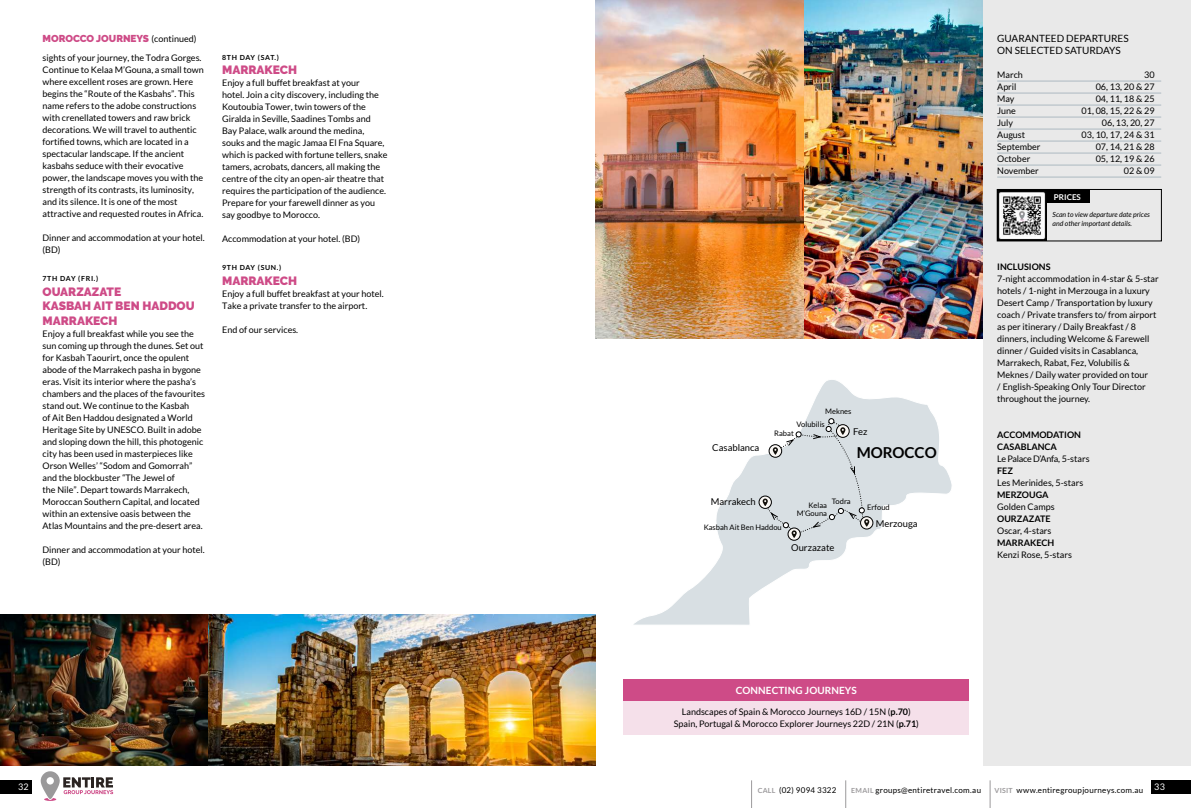
<style>
.page{position:relative;width:1191px;height:808px;background:#fff}
.page>*{position:absolute;margin:0;border:0;box-sizing:border-box;transform-origin:0 0}
.t1{font:700 15.1px "Lato";color:#000}
.t2{font:900 12px/14.4px "Raleway";color:#ce4b87}
.t3{font:10px/12px "Lato";color:#000}
.t4{font:900 10px "Raleway";color:#ce4b87}
.t5{font:700 10px "Lato";letter-spacing:.01em;color:#fff}
.t6{font:9.4px "Lato";color:#000}
.t7{font:9px/12px "Lato";color:#000}
.t8{font:700 9px/12px "Lato";color:#000}
.t9{font:9px "Lato";letter-spacing:-.025em;color:#000}
.t10{font:9px "Lato";color:#fff}
.t11{font:8px "Lato";letter-spacing:.03em;color:#000}
.t12{font:700 8px "Lato";color:#fff}
.t13{font:7.5px/7.5px "Lato";color:#000;text-align:right}
.t14{font:italic 7px/9px "Lato";color:#000}
.t15{font:700 7px "Lato";letter-spacing:.1em;color:#000}
.s1{font-family:"Lato";font-weight:400;font-size:9px;color:#000}
.s2{font-weight:700}
.s3{font-weight:700;font-size:7px;color:#9c9a9c}
</style>
<div class="page">
<div style="left:1151px;top:780px;width:40px;height:14px;background:#000"></div>
<div style="left:0;top:780px;width:32px;height:14px;background:#000"></div>
<svg style="left:41px;top:771px;width:72px;height:30px"></svg>
<svg style="left:751px;top:780px;width:1px;height:28px"></svg>
<svg style="left:845px;top:780px;width:1px;height:28px"></svg>
<svg style="left:990px;top:780px;width:1px;height:28px"></svg>
<img style="left:208px;top:614px;width:387px;height:151px">
<img style="left:0;top:614px;width:208px;height:151px">
<img style="left:803px;top:0;width:180px;height:339px">
<img style="left:595px;top:0;width:208px;height:339px">
<div style="left:983px;top:0;width:208px;height:765px;background:#e9e9e9"></div>
<hr style="left:997px;top:81px;width:164px;height:1px;background:#acb9c1">
<hr style="left:997px;top:93px;width:164px;height:1px;background:#acb9c1">
<hr style="left:997px;top:105px;width:164px;height:1px;background:#acb9c1">
<hr style="left:997px;top:117px;width:164px;height:1px;background:#acb9c1">
<hr style="left:997px;top:129px;width:164px;height:1px;background:#acb9c1">
<hr style="left:997px;top:141px;width:164px;height:1px;background:#acb9c1">
<hr style="left:997px;top:153px;width:164px;height:1px;background:#acb9c1">
<hr style="left:997px;top:165px;width:164px;height:1px;background:#acb9c1">
<hr style="left:997px;top:177px;width:164px;height:1px;background:#acb9c1">
<div style="left:624px;top:679px;width:345px;height:55px;background:#f5e0ea"></div>
<div style="left:624px;top:679px;width:345px;height:22px;background:#ce4b87"></div>
<svg style="left:633px;top:380px;width:319px;height:245px"></svg>
<div style="left:787px;top:528px;width:13px;height:12px;border:1px solid #000;border-radius:50%"></div>
<svg style="left:860px;top:517px;width:13px;height:12px"></svg>
<div style="left:860px;top:516px;width:13px;height:13px;border:1px solid #000;border-radius:50%"></div>
<svg style="left:759px;top:496px;width:12px;height:12px"></svg>
<div style="left:758px;top:496px;width:13px;height:13px;border:1px solid #000;border-radius:50%"></div>
<svg style="left:762px;top:418px;width:107px;height:120px;background:#d3d9dc"></svg>
<div style="left:997px;top:189px;width:92px;height:14px;background:#000"></div>
<div style="left:997px;top:189px;width:50px;height:52px;background:#000"></div>
<img style="left:998px;top:192px;width:48px;height:48px">
<p class="t4" style="left:43px;top:33px;width:155px">MOROCCO JOURNEYS <span class="s1">(continued)</span></p>
<p class="t7" style="left:43px;top:52px;width:163px">sights of your journey, the Todra Gorges.<br>Continue to Kelaa M’Gouna, a small town where excellent roses are grown. Here begins the “Route of the Kasbahs”. This name refers to the adobe constructions with crenellated towers and raw brick decorations. We will travel to authentic fortified towns, which are located in a spectacular landscape. If the ancient kasbahs seduce with their evocative power, the landscape moves you with the strength of its contrasts, its luminosity, and its silence. It is one of the most attractive and requested routes in Africa.</p>
<p class="t7" style="left:43px;top:232px;width:164px">Dinner and accommodation at your hotel. (BD)</p>
<p class="t15" style="left:43px;top:275px;width:57px">7TH DAY (FRI.)</p>
<h2 class="t2" style="left:43px;top:284px;width:154px">OUARZAZATE<br>KASBAH AIT BEN HADDOU<br>MARRAKECH</h2>
<p class="t7" style="left:43px;top:327px;width:164px">Enjoy a full breakfast while you see the sun coming up through the dunes. Set out for Kasbah Taourirt, once the opulent abode of the Marrakech pasha in bygone eras. Visit its interior where the pasha’s chambers and the places of the favourites stand out. We continue to the Kasbah<br>of Ait Ben Haddou designated a World Heritage Site by UNESCO. Built in adobe and sloping down the hill, this photogenic city has been used in masterpieces like Orson Welles’ “Sodom and Gomorrah” and the blockbuster “The Jewel of<br>the Nile”. Depart towards Marrakech, Moroccan Southern Capital, and located within an extensive oasis between the Atlas Mountains and the pre-desert area.</p>
<p class="t7" style="left:43px;top:543px;width:164px">Dinner and accommodation at your hotel. (BD)</p>
<p class="t15" style="left:222px;top:53px;width:58px">8TH DAY (SAT.)</p>
<h2 class="t2" style="left:222px;top:63px;width:77px">MARRAKECH</h2>
<p class="t7" style="left:222px;top:77px;width:167px">Enjoy a full buffet breakfast at your<br>hotel. Join a city discovery, including the Koutoubia Tower, twin towers of the Giralda in Seville, Saadines Tombs and Bay Palace, walk around the medina, souks and the magic Jamaa El Fna Square, which is packed with fortune tellers, snake tamers, acrobats, dancers, all making the centre of the city an open-air theatre that requires the participation of the audience.<br>Prepare for your farewell dinner as you say goodbye to Morocco.</p>
<p class="t7" style="left:222px;top:233px;width:139px">Accommodation at your hotel. (BD)</p>
<p class="t15" style="left:222px;top:264px;width:61px">9TH DAY (SUN.)</p>
<h2 class="t2" style="left:222px;top:273px;width:77px">MARRAKECH</h2>
<p class="t7" style="left:222px;top:287px;width:163px">Enjoy a full buffet breakfast at your hotel.<br>Take a private transfer to the airport.</p>
<p class="t7" style="left:222px;top:323px;width:78px">End of our services.</p>
<p class="t13" style="left:825px;top:408px;width:28px">Meknes</p>
<p class="t6" style="left:712px;top:442px;width:48px">Casablanca</p>
<p class="t6" style="left:711px;top:496px;width:46px">Marrakech</p>
<p class="t13" style="left:796px;top:420px;width:30px">Volubilis</p>
<p class="t13" style="left:774px;top:429px;width:21px">Rabat</p>
<p class="t6" style="left:853px;top:427px;width:16px">Fez</p>
<h1 class="t1" style="left:856px;top:444px;width:81px">MOROCCO</h1>
<p class="t13" style="left:832px;top:497px;width:20px">Todra</p>
<p class="t13" style="left:796px;top:502px;width:32px">Kelaa<br>M’Gouna</p>
<p class="t13" style="left:867px;top:503px;width:24px">Erfoud</p>
<p class="t13" style="left:703px;top:523px;width:80px">Kasbah Ait Ben Haddou</p>
<p class="t6" style="left:791px;top:542px;width:45px">Ourzazate</p>
<p class="t6" style="left:876px;top:518px;width:43px">Merzouga</p>
<p class="t5" style="left:735px;top:684px;width:123px">CONNECTING JOURNEYS</p>
<p class="t7" style="left:673px;top:705px;width:247px;text-align:center">Landscapes of Spain &amp; Morocco Journeys 16D / 15N (<span class="s2">p.70</span>)<br>Spain, Portugal &amp; Morocco Explorer Journeys 22D / 21N (<span class="s2">p.71</span>)</p>
<p class="t3" style="left:997px;top:32px;width:133px">GUARANTEED DEPARTURES<br>ON SELECTED SATURDAYS</p>
<p class="t7" style="left:997px;top:69px;width:27px">March</p>
<p class="t7" style="left:1144px;top:69px;width:12px">30</p>
<p class="t7" style="left:997px;top:81px;width:21px">April</p>
<p class="t7" style="left:1095px;top:81px;width:60px">06, 13, 20 &amp; 27</p>
<p class="t7" style="left:997px;top:93px;width:19px">May</p>
<p class="t7" style="left:1095px;top:93px;width:60px">04, 11, 18 &amp; 25</p>
<p class="t7" style="left:997px;top:105px;width:20px">June</p>
<p class="t7" style="left:1081px;top:105px;width:74px">01, 08, 15, 22 &amp; 29</p>
<p class="t7" style="left:997px;top:117px;width:17px">July</p>
<p class="t7" style="left:1101px;top:117px;width:54px">06, 13, 20, 27</p>
<p class="t7" style="left:997px;top:129px;width:29px">August</p>
<p class="t7" style="left:1081px;top:129px;width:74px">03, 10, 17, 24 &amp; 31</p>
<p class="t7" style="left:997px;top:141px;width:45px">September</p>
<p class="t7" style="left:1095px;top:141px;width:60px">07, 14, 21 &amp; 28</p>
<p class="t7" style="left:997px;top:153px;width:35px">October</p>
<p class="t7" style="left:1095px;top:153px;width:60px">05, 12, 19 &amp; 26</p>
<p class="t7" style="left:997px;top:165px;width:43px">November</p>
<p class="t7" style="left:1123px;top:165px;width:32px">02 &amp; 09</p>
<p class="t12" style="left:1054px;top:192px;width:28px">PRICES</p>
<p class="t14" style="left:1052px;top:210px;width:99px">Scan to view departure date prices and other important details.</p>
<p class="t8" style="left:997px;top:261px;width:55px">INCLUSIONS</p>
<p class="t7" style="left:997px;top:273px;width:163px">7-night accommodation in 4-star &amp; 5-star hotels / 1-night in Merzouga in a luxury Desert Camp / Transportation by luxury coach / Private transfers to/ from airport as per itinerary / Daily Breakfast / 8 dinners, including Welcome &amp; Farewell dinner / Guided visits in Casablanca, Marrakech, Rabat, Fez, Volubilis &amp; Meknes / Daily water provided on tour<br>/ English-Speaking Only Tour Director throughout the journey.</p>
<p class="t8" style="left:997px;top:429px;width:85px">ACCOMMODATION<br>CASABLANCA</p>
<p class="t9" style="left:997px;top:454px;width:94px">Le Palace D’Anfa, 5-stars</p>
<p class="t8" style="left:997px;top:465px;width:17px">FEZ</p>
<p class="t7" style="left:997px;top:477px;width:88px">Les Merinides, 5-stars</p>
<p class="t8" style="left:997px;top:489px;width:53px">MERZOUGA</p>
<p class="t7" style="left:997px;top:501px;width:59px">Golden Camps</p>
<p class="t8" style="left:997px;top:513px;width:55px">OURZAZATE</p>
<p class="t7" style="left:997px;top:525px;width:56px">Oscar, 4-stars</p>
<p class="t8" style="left:997px;top:537px;width:59px">MARRAKECH</p>
<p class="t7" style="left:997px;top:549px;width:76px">Kenzi Rose, 5-stars</p>
<p class="t10" style="left:18px;top:782px;width:12px">32</p>
<p class="t10" style="left:1154px;top:782px;width:12px">33</p>
<p class="t11" style="left:757px;top:786px;width:80px"><span class="s3">CALL</span> (02) 9094 3322</p>
<p class="t11" style="left:851px;top:786px;width:131px"><span class="s3">EMAIL</span> groups@entiretravel.com.au</p>
<p class="t11" style="left:994px;top:786px;width:150px"><span class="s3">VISIT</span> www.entiregroupjourneys.com.au</p>
</div>
